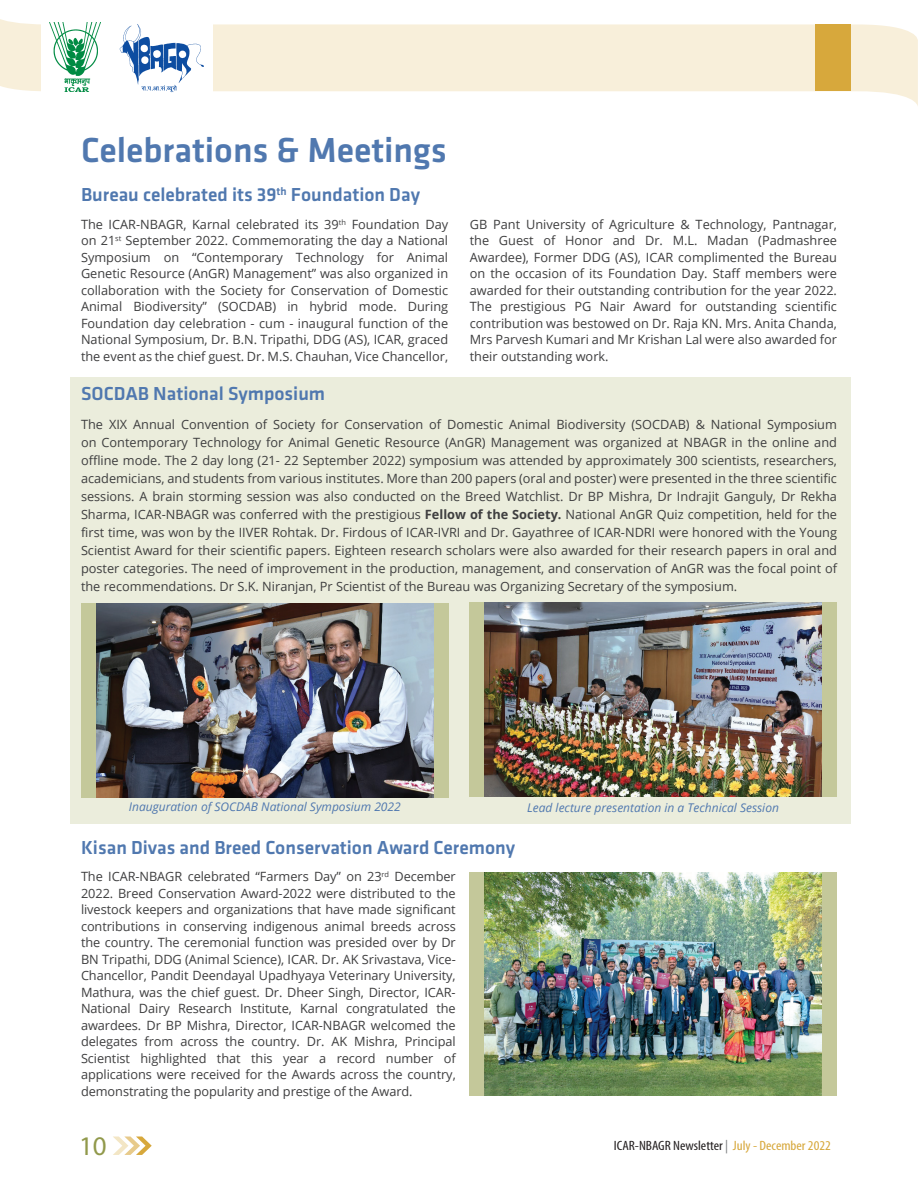
<style>
.page{position:relative;width:918px;height:1188px;background:#fff}
.page>*{position:absolute;margin:0;border:0;box-sizing:border-box;transform-origin:0 0}
.t1{font:500 36px "Klavika";color:#5078af}
.t2{font:27px "Myriad Pro";color:#91994b}
.t3{font:500 19.5px "Klavika";color:#5078af}
.t4{font:condensed 13.5px "Myriad Pro";color:#231f20;scale:1.1 1}
.t5{font:12.75px/16.5px "Open Sans";color:#3e3e3f;text-align:justify}
.t6{font:italic 12px "Open Sans";color:#5078af}
.s1{font-weight:700}
.s2{color:#808285}
.s3{color:#d7a83c}
</style>
<div class="page">
<svg style="left:0;top:19px;width:918px;height:87px;fill:#f8efda"></svg>
<div style="left:41px;top:14px;width:172px;height:89px;background:#fff"></div>
<div style="left:815px;top:24px;width:35px;height:67px;background:#d7a83c"></div>
<svg style="left:113px;top:1137px;width:39px;height:18px"></svg>
<img style="left:49px;top:23px;width:51px;height:69px">
<img style="left:119px;top:24px;width:85px;height:61px">
<svg style="left:141px;top:85px;width:36px;height:7px"></svg>
<div style="left:70px;top:377px;width:780px;height:447px;background:#ebeddc"></div>
<div style="left:81px;top:604px;width:368px;height:194px;background:#c4c89a"></div>
<img style="left:96px;top:604px;width:337px;height:193px">
<div style="left:469px;top:602px;width:368px;height:194px;background:#c4c89a"></div>
<img style="left:485px;top:602px;width:337px;height:194px">
<div style="left:469px;top:873px;width:368px;height:223px;background:#c4c89a"></div>
<img style="left:485px;top:873px;width:337px;height:223px">
<h1 class="t1" style="left:81px;top:130px;width:367px">Celebrations &amp; Meetings</h1>
<h3 class="t3" style="left:81px;top:184px;width:340px">Bureau celebrated its 39<sup>th</sup> Foundation Day</h3>
<p class="t5" style="left:81px;top:216px;width:369px">The ICAR-NBAGR, Karnal celebrated its 39<sup>th</sup> Foundation Day on 21<sup>st</sup> September 2022. Commemorating the day a National Symposium on “Contemporary Technology for Animal Genetic Resource (AnGR) Management” was also organized in collaboration with the Society for Conservation of Domestic Animal Biodiversity” (SOCDAB) in hybrid mode. During Foundation day celebration - cum - inaugural function of the National Symposium, Dr. B.N. Tripathi, DDG (AS), ICAR, graced the event as the chief guest. Dr. M.S. Chauhan, Vice Chancellor,</p>
<p class="t5" style="left:470px;top:216px;width:369px">GB Pant University of Agriculture &amp; Technology, Pantnagar, the Guest of Honor and Dr. M.L. Madan (Padmashree Awardee), Former DDG (AS), ICAR complimented the Bureau on the occasion of its Foundation Day. Staff members were awarded for their outstanding contribution for the year 2022.<br>The prestigious PG Nair Award for outstanding scientific contribution was bestowed on Dr. Raja KN. Mrs. Anita Chanda, Mrs Parvesh Kumari and Mr Krishan Lal were also awarded for their outstanding work.</p>
<h3 class="t3" style="left:81px;top:383px;width:246px">SOCDAB National Symposium</h3>
<p class="t5" style="left:81px;top:415px;width:758px;line-height:18px">The XIX Annual Convention of Society for Conservation of Domestic Animal Biodiversity (SOCDAB) &amp; National Symposium on Contemporary Technology for Animal Genetic Resource (AnGR) Management was organized at NBAGR in the online and offline mode. The 2 day long (21- 22 September 2022) symposium was attended by approximately 300 scientists, researchers, academicians, and students from various institutes. More than 200 papers (oral and poster) were presented in the three scientific sessions. A brain storming session was also conducted on the Breed Watchlist. Dr BP Mishra, Dr Indrajit Ganguly, Dr Rekha Sharma, ICAR-NBAGR was conferred with the prestigious <span class="s1">Fellow of the Society.</span> National AnGR Quiz competition, held for the first time, was won by the IIVER Rohtak. Dr. Firdous of ICAR-IVRI and Dr. Gayathree of ICAR-NDRI were honored with the Young Scientist Award for their scientific papers. Eighteen research scholars were also awarded for their research papers in oral and poster categories. The need of improvement in the production, management, and conservation of AnGR was the focal point of the recommendations. Dr S.K. Niranjan, Pr Scientist of the Bureau was Organizing Secretary of the symposium.</p>
<p class="t6" style="left:129px;top:799px;width:273px">Inauguration of SOCDAB National Symposium 2022</p>
<p class="t6" style="left:527px;top:799px;width:253px">Lead lecture presentation in a Technical Session</p>
<h3 class="t3" style="left:81px;top:836px;width:436px">Kisan Divas and Breed Conservation Award Ceremony</h3>
<p class="t5" style="left:81px;top:868px;width:376px">The ICAR-NBAGR celebrated “Farmers Day” on 23<sup>rd</sup> December 2022. Breed Conservation Award-2022 were distributed to the livestock keepers and organizations that have made significant contributions in conserving indigenous animal breeds across the country. The ceremonial function was presided over by Dr BN Tripathi, DDG (Animal Science), ICAR. Dr. AK Srivastava, Vice-Chancellor, Pandit Deendayal Upadhyaya Veterinary University, Mathura, was the chief guest. Dr. Dheer Singh, Director, ICAR-National Dairy Research Institute, Karnal congratulated the awardees. Dr BP Mishra, Director, ICAR-NBAGR welcomed the delegates from across the country. Dr. AK Mishra, Principal Scientist highlighted that this year a record number of applications were received for the Awards across the country, demonstrating the popularity and prestige of the Award.</p>
<h2 class="t2" style="left:79px;top:1129px;width:29px">10</h2>
<p class="t4" style="left:614px;top:1137px;width:199px">ICAR-NBAGR Newsletter <span class="s2">|</span> <span class="s3">July - December 2022</span></p>
</div>
